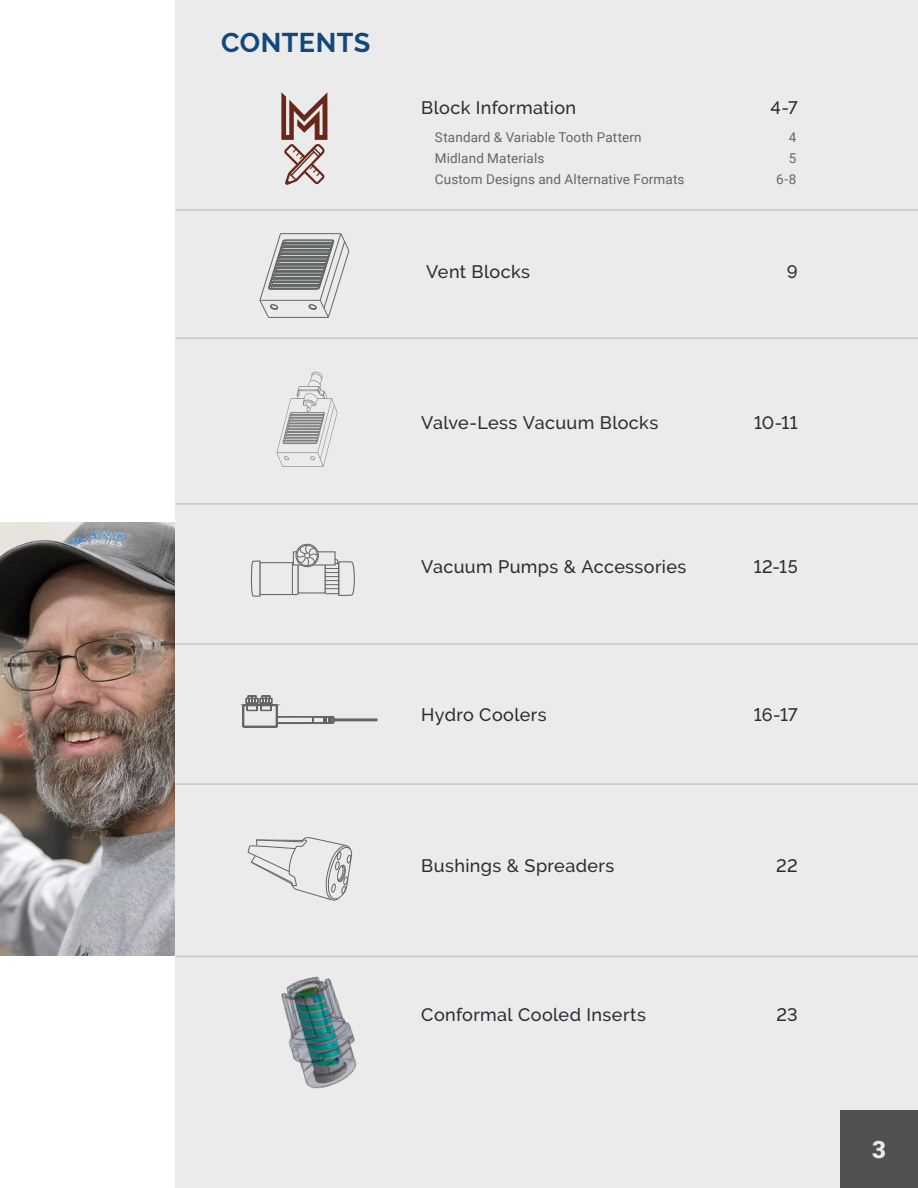
<style>
.page{position:relative;width:918px;height:1188px;background:#fff}
.page>*{position:absolute;margin:0;border:0;box-sizing:border-box;transform-origin:0 0}
.t1{font:700 27px "Raleway";letter-spacing:.01em;color:#13487d}
.t2{font:900 24px "Roboto";color:#e8e8e8}
.t3{font:500 18px "Raleway";letter-spacing:.02em;color:#2d2a33}
.TOC_Subpage{font:13.5px "Roboto";letter-spacing:.01em;color:#636667}
</style>
<div class="page">
<img style="left:0;top:522px;width:176px;height:434px">
<div style="left:176px;top:0;width:742px;height:1188px;background:#ebebeb"></div>
<svg style="left:277px;top:372px;width:60px;height:95px"></svg>
<svg style="left:243px;top:696px;width:134px;height:31px"></svg>
<svg style="left:247px;top:837px;width:106px;height:64px"></svg>
<svg style="left:281px;top:92px;width:46px;height:93px"></svg>
<hr style="left:176px;top:209px;width:742px;height:2px;background:#d8d9d9">
<hr style="left:176px;top:337px;width:742px;height:2px;background:#d8d9d9">
<hr style="left:176px;top:503px;width:742px;height:2px;background:#d8d9d9">
<hr style="left:176px;top:643px;width:742px;height:2px;background:#d8d9d9">
<hr style="left:176px;top:783px;width:742px;height:2px;background:#d8d9d9">
<div style="left:298px;top:564px;width:28px;height:30px;border:1px solid #636667"></div>
<svg style="left:324px;top:559px;width:31px;height:37px"></svg>
<div style="left:293px;top:552px;width:42px;height:13px;background:#ebebeb"></div>
<div style="left:293px;top:551px;width:43px;height:15px;border:1px solid #636667"></div>
<div style="left:296px;top:544px;width:23px;height:23px;border:1px solid #636667;border-radius:50%"></div>
<svg style="left:251px;top:545px;width:67px;height:52px"></svg>
<hr style="left:176px;top:956px;width:742px;height:1px;background:#d8d9d9">
<img style="left:281px;top:976px;width:76px;height:113px">
<hr style="left:281px;top:233px;width:60px;height:1px;background:#636667">
<hr style="left:285px;top:240px;width:47px;height:1px;background:#636667">
<hr style="left:285px;top:242px;width:48px;height:1px;background:#636667">
<hr style="left:284px;top:243px;width:47px;height:1px;background:#636667">
<hr style="left:284px;top:244px;width:47px;height:1px;background:#636667">
<hr style="left:284px;top:245px;width:48px;height:1px;background:#636667">
<hr style="left:283px;top:246px;width:47px;height:1px;background:#636667">
<hr style="left:283px;top:247px;width:47px;height:1px;background:#636667">
<hr style="left:283px;top:249px;width:48px;height:1px;background:#636667">
<hr style="left:282px;top:250px;width:47px;height:1px;background:#636667">
<hr style="left:282px;top:251px;width:47px;height:1px;background:#636667">
<hr style="left:281px;top:253px;width:47px;height:1px;background:#636667">
<hr style="left:281px;top:254px;width:47px;height:1px;background:#636667">
<hr style="left:281px;top:256px;width:48px;height:1px;background:#636667">
<hr style="left:280px;top:257px;width:47px;height:1px;background:#636667">
<hr style="left:280px;top:258px;width:47px;height:1px;background:#636667">
<hr style="left:280px;top:260px;width:47px;height:1px;background:#636667">
<hr style="left:279px;top:261px;width:47px;height:1px;background:#636667">
<hr style="left:279px;top:263px;width:47px;height:1px;background:#636667">
<hr style="left:278px;top:264px;width:47px;height:1px;background:#636667">
<hr style="left:278px;top:265px;width:47px;height:1px;background:#636667">
<hr style="left:278px;top:267px;width:47px;height:1px;background:#636667">
<hr style="left:276px;top:268px;width:48px;height:1px;background:#636667">
<hr style="left:277px;top:270px;width:47px;height:1px;background:#636667">
<hr style="left:276px;top:271px;width:47px;height:1px;background:#636667">
<hr style="left:275px;top:272px;width:47px;height:1px;background:#636667">
<hr style="left:276px;top:274px;width:47px;height:1px;background:#636667">
<hr style="left:274px;top:275px;width:47px;height:1px;background:#636667">
<hr style="left:275px;top:277px;width:47px;height:1px;background:#636667">
<hr style="left:273px;top:278px;width:48px;height:1px;background:#636667">
<hr style="left:273px;top:279px;width:47px;height:1px;background:#636667">
<hr style="left:274px;top:281px;width:47px;height:1px;background:#636667">
<hr style="left:272px;top:282px;width:47px;height:1px;background:#636667">
<hr style="left:273px;top:284px;width:47px;height:1px;background:#636667">
<hr style="left:271px;top:285px;width:47px;height:1px;background:#636667">
<hr style="left:271px;top:286px;width:47px;height:1px;background:#636667">
<hr style="left:272px;top:288px;width:47px;height:1px;background:#636667">
<hr style="left:270px;top:289px;width:47px;height:1px;background:#636667">
<svg style="left:309px;top:233px;width:41px;height:85px"></svg>
<hr style="left:260px;top:300px;width:60px;height:1px;background:#636667">
<hr style="left:269px;top:317px;width:59px;height:1px;background:#636667">
<svg style="left:259px;top:233px;width:27px;height:85px"></svg>
<div style="left:840px;top:1110px;width:78px;height:78px;background:#525050"></div>
<h3 class="t1" style="left:221px;top:27px;width:151px">CONTENTS</h3>
<p class="t3" style="left:421px;top:97px;width:156px">Block Information</p>
<p class="t3" style="left:771px;top:97px;width:29px">4-7</p>
<p class="TOC_Subpage" style="left:435px;top:128px;width:208px">Standard &amp; Variable Tooth Pattern</p>
<p class="TOC_Subpage" style="left:789px;top:128px;width:9px">4</p>
<p class="TOC_Subpage" style="left:435px;top:149px;width:111px">Midland Materials</p>
<p class="TOC_Subpage" style="left:789px;top:149px;width:9px">5</p>
<p class="TOC_Subpage" style="left:435px;top:170px;width:251px">Custom Designs and Alternative Formats</p>
<p class="TOC_Subpage" style="left:776px;top:170px;width:22px">6-8</p>
<p class="t3" style="left:426px;top:262px;width:105px">Vent Blocks</p>
<p class="t3" style="left:787px;top:262px;width:12px">9</p>
<p class="t3" style="left:421px;top:412px;width:239px">Valve-Less Vacuum Blocks</p>
<p class="t3" style="left:754px;top:412px;width:45px">10-11</p>
<p class="t3" style="left:421px;top:556px;width:267px">Vacuum Pumps &amp; Accessories</p>
<p class="t3" style="left:754px;top:556px;width:46px">12-15</p>
<p class="t3" style="left:421px;top:705px;width:127px">Hydro Coolers</p>
<p class="t3" style="left:754px;top:705px;width:46px">16-17</p>
<p class="t3" style="left:421px;top:855px;width:194px">Bushings &amp; Spreaders</p>
<p class="t3" style="left:776px;top:855px;width:23px">22</p>
<p class="t3" style="left:421px;top:1004px;width:226px">Conformal Cooled Inserts</p>
<p class="t3" style="left:777px;top:1004px;width:23px">23</p>
<h2 class="t2" style="left:872px;top:1133px;width:15px">3</h2>
</div>
